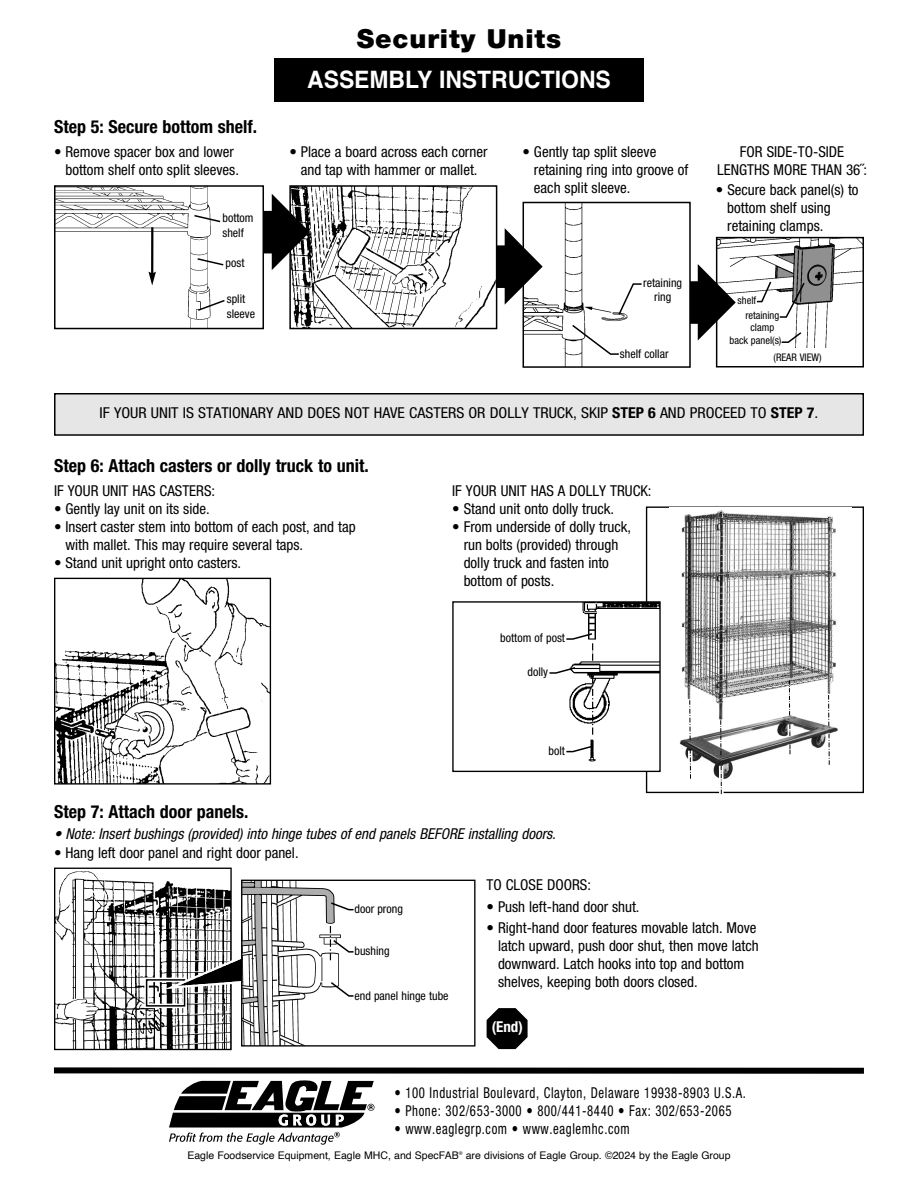
<style>
.page{position:relative;width:918px;height:1188px;background:#fff}
.page>*{position:absolute;margin:0;border:0;box-sizing:border-box;transform-origin:0 0}
.t1{font:900 26.25px "Helvetica Neue LT Pro";letter-spacing:.035em;color:#000}
.t2{font:700 24px "Helvetica";color:#fff;scale:.95 1}
.t3{font:700 condensed 18px "Helvetica Neue LT Pro";color:#000}
.t4{font:condensed 15px/18px "Helvetica Neue LT Pro";color:#000}
.t5{font:condensed 15px "Helvetica Neue LT Pro";letter-spacing:.05em;color:#000;scale:.85 1}
.t6{font:condensed 15px "Helvetica Neue LT Pro";color:#000;scale:1.06 1}
.t7{font:italic condensed 15px "Helvetica Neue LT Pro";color:#000}
.t8{font:700 condensed 15px "Helvetica Neue LT Pro";color:#fff}
.t9{font:condensed 12px/14.4px "Helvetica Neue LT Pro";color:#000}
.t10{font:10.5px "Helvetica";color:#000}
.t11{font:condensed 10.5px/11.6px "Helvetica Neue LT Pro";color:#000;text-align:center}
.s1{font-weight:700}
</style>
<div class="page">
<img style="left:719px;top:240px;width:142px;height:108px">
<div style="left:716px;top:237px;width:148px;height:131px;border:2px solid #000"></div>
<svg style="left:755px;top:280px;width:51px;height:39px"></svg>
<div style="left:748px;top:348px;width:99px;height:18px;background:#fff"></div>
<svg style="left:780px;top:331px;width:23px;height:13px"></svg>
<svg style="left:691px;top:264px;width:45px;height:76px"></svg>
<div style="left:274px;top:58px;width:370px;height:44px;background:#000"></div>
<img style="left:526px;top:205px;width:102px;height:160px">
<div style="left:523px;top:202px;width:168px;height:166px;border:2px solid #000"></div>
<svg style="left:497px;top:228px;width:46px;height:77px"></svg>
<img style="left:292px;top:188px;width:202px;height:138px">
<div style="left:289px;top:185px;width:208px;height:144px;border:2px solid #000"></div>
<svg style="left:487px;top:1008px;width:41px;height:41px"></svg>
<svg style="left:54px;top:506px;width:810px;height:288px"></svg>
<img style="left:669px;top:508px;width:182px;height:279px">
<img style="left:56px;top:871px;width:174px;height:177px">
<div style="left:54px;top:868px;width:178px;height:182px;border:1px solid #000"></div>
<svg style="left:264px;top:194px;width:46px;height:76px"></svg>
<div style="left:56px;top:394px;width:806px;height:40px;background:#e6e6e6"></div>
<div style="left:54px;top:393px;width:810px;height:43px;border:2px solid #000"></div>
<svg style="left:571px;top:323px;width:49px;height:33px"></svg>
<svg style="left:617px;top:283px;width:25px;height:33px"></svg>
<svg style="left:720px;top:720px;width:2px;height:35px"></svg>
<svg style="left:828px;top:695px;width:1px;height:31px"></svg>
<svg style="left:789px;top:680px;width:1px;height:36px"></svg>
<svg style="left:689px;top:700px;width:2px;height:40px"></svg>
<svg style="left:719px;top:766px;width:5px;height:28px"></svg>
<svg style="left:827px;top:734px;width:4px;height:31px"></svg>
<svg style="left:788px;top:744px;width:4px;height:10px"></svg>
<svg style="left:788px;top:724px;width:4px;height:12px"></svg>
<svg style="left:688px;top:751px;width:5px;height:29px"></svg>
<svg style="left:721px;top:766px;width:1px;height:28px"></svg>
<svg style="left:829px;top:734px;width:1px;height:31px"></svg>
<svg style="left:789px;top:724px;width:1px;height:12px"></svg>
<svg style="left:690px;top:749px;width:1px;height:30px"></svg>
<div style="left:454px;top:603px;width:205px;height:168px;background:#fff"></div>
<img style="left:582px;top:603px;width:77px;height:159px">
<div style="left:452px;top:601px;width:209px;height:171px;border:1px solid #000"></div>
<svg style="left:549px;top:632px;width:45px;height:103px"></svg>
<svg style="left:566px;top:745px;width:28px;height:8px"></svg>
<div style="left:144px;top:978px;width:43px;height:30px;border:4px solid #fff"></div>
<div style="left:146px;top:979px;width:39px;height:28px;border:2px solid #000"></div>
<svg style="left:164px;top:945px;width:77px;height:44px"></svg>
<img style="left:243px;top:882px;width:96px;height:163px">
<div style="left:241px;top:880px;width:235px;height:167px;border:1px solid #000"></div>
<svg style="left:329px;top:901px;width:25px;height:10px"></svg>
<svg style="left:329px;top:981px;width:25px;height:16px"></svg>
<svg style="left:330px;top:926px;width:24px;height:34px"></svg>
<img style="left:57px;top:188px;width:154px;height:138px">
<div style="left:54px;top:185px;width:210px;height:144px;border:2px solid #000"></div>
<svg style="left:148px;top:225px;width:8px;height:826px"></svg>
<svg style="left:196px;top:257px;width:28px;height:10px"></svg>
<svg style="left:193px;top:214px;width:28px;height:9px"></svg>
<svg style="left:196px;top:299px;width:29px;height:13px"></svg>
<svg style="left:169px;top:1080px;width:205px;height:65px"></svg>
<div style="left:54px;top:1067px;width:810px;height:7px;background:#000"></div>
<p class="t3" style="left:54px;top:120px;width:205px">Step 5: Secure bottom shelf.</p>
<p class="t4" style="left:65px;top:144px;width:175px;text-indent:-11px">• Remove spacer box and lower bottom shelf onto split sleeves.</p>
<p class="t9" style="left:223px;top:212px;width:33px">bottom shelf</p>
<p class="t9" style="left:226px;top:256px;width:20px">post</p>
<p class="t9" style="left:227px;top:293px;width:30px">split sleeve</p>
<h1 class="t1" style="left:357px;top:24px;width:206px">Security Units</h1>
<h2 class="t2" style="left:307px;top:70px;width:321px">ASSEMBLY INSTRUCTIONS</h2>
<p class="t4" style="left:289px;top:144px;width:200px;text-align:center">• Place a board across each corner and tap with hammer or mallet.</p>
<p class="t4" style="left:534px;top:144px;width:156px;text-indent:-11px">• Gently tap split sleeve retaining ring into groove of each split sleeve.</p>
<p class="t9" style="left:643px;top:276px;width:40px;text-align:center">retaining ring</p>
<p class="t9" style="left:620px;top:347px;width:50px">shelf collar</p>
<p class="t4" style="left:717px;top:144px;width:151px;text-align:center">FOR SIDE-TO-SIDE<br>LENGTHS MORE THAN 36˝:</p>
<p class="t4" style="left:727px;top:182px;width:133px;text-indent:-11px">• Secure back panel(s) to bottom shelf using retaining clamps.</p>
<p class="t11" style="left:738px;top:295px;width:20px">shelf</p>
<p class="t11" style="left:745px;top:311px;width:36px">retaining clamp</p>
<p class="t11" style="left:730px;top:336px;width:53px">back panel(s)</p>
<p class="t11" style="left:773px;top:352px;width:50px">(REAR VIEW)</p>
<p class="t6" style="left:100px;top:407px;width:680px">IF YOUR UNIT IS STATIONARY AND DOES NOT HAVE CASTERS OR DOLLY TRUCK, SKIP <span class="s1">STEP 6</span> AND PROCEED TO <span class="s1">STEP 7</span>.</p>
<p class="t3" style="left:54px;top:459px;width:316px">Step 6: Attach casters or dolly truck to unit.</p>
<p class="t4" style="left:54px;top:483px;width:163px">IF YOUR UNIT HAS CASTERS:</p>
<p class="t4" style="left:54px;top:501px;width:157px">• Gently lay unit on its side.</p>
<p class="t4" style="left:65px;top:519px;width:292px;text-indent:-11px">• Insert caster stem into bottom of each post, and tap with mallet. This may require several taps.</p>
<p class="t4" style="left:54px;top:555px;width:189px">• Stand unit upright onto casters.</p>
<p class="t3" style="left:54px;top:805px;width:196px">Step 7: Attach door panels.</p>
<p class="t4" style="left:452px;top:483px;width:201px">IF YOUR UNIT HAS A DOLLY TRUCK:</p>
<p class="t4" style="left:452px;top:501px;width:163px">• Stand unit onto dolly truck.</p>
<p class="t4" style="left:464px;top:519px;width:169px;text-indent:-11px">• From underside of dolly truck, run bolts (provided) through dolly truck and fasten into bottom of posts.</p>
<p class="t9" style="left:500px;top:632px;width:66px">bottom of post</p>
<p class="t9" style="left:527px;top:666px;width:22px">dolly</p>
<p class="t9" style="left:549px;top:744px;width:18px">bolt</p>
<p class="t7" style="left:54px;top:828px;width:503px">• Note: Insert bushings (provided) into hinge tubes of end panels BEFORE installing doors.</p>
<p class="t4" style="left:54px;top:846px;width:246px">• Hang left door panel and right door panel.</p>
<p class="t4" style="left:487px;top:877px;width:106px">TO CLOSE DOORS:</p>
<p class="t4" style="left:487px;top:899px;width:154px">• Push left-hand door shut.</p>
<p class="t4" style="left:498px;top:920px;width:262px;text-indent:-11px">• Right-hand door features movable latch. Move latch upward, push door shut, then move latch downward. Latch hooks into top and bottom shelves, keeping both doors closed.</p>
<p class="t9" style="left:354px;top:903px;width:50px">door prong</p>
<p class="t9" style="left:354px;top:945px;width:37px">bushing</p>
<p class="t9" style="left:354px;top:989px;width:96px">end panel hinge tube</p>
<p class="t8" style="left:492px;top:1021px;width:33px">(End)</p>
<p class="t5" style="left:394px;top:1087px;width:415px">• 100 Industrial Boulevard, Clayton, Delaware 19938-8903 U.S.A.</p>
<p class="t5" style="left:394px;top:1105px;width:398px">• Phone: 302/653-3000 • 800/441-8440 • Fax: 302/653-2065</p>
<p class="t5" style="left:394px;top:1123px;width:278px">• www.eaglegrp.com • www.eaglemhc.com</p>
<p class="t10" style="left:187px;top:1151px;width:545px">Eagle Foodservice Equipment, Eagle MHC, and SpecFAB<sup>®</sup> are divisions of Eagle Group. ©2024 by the Eagle Group</p>
</div>
